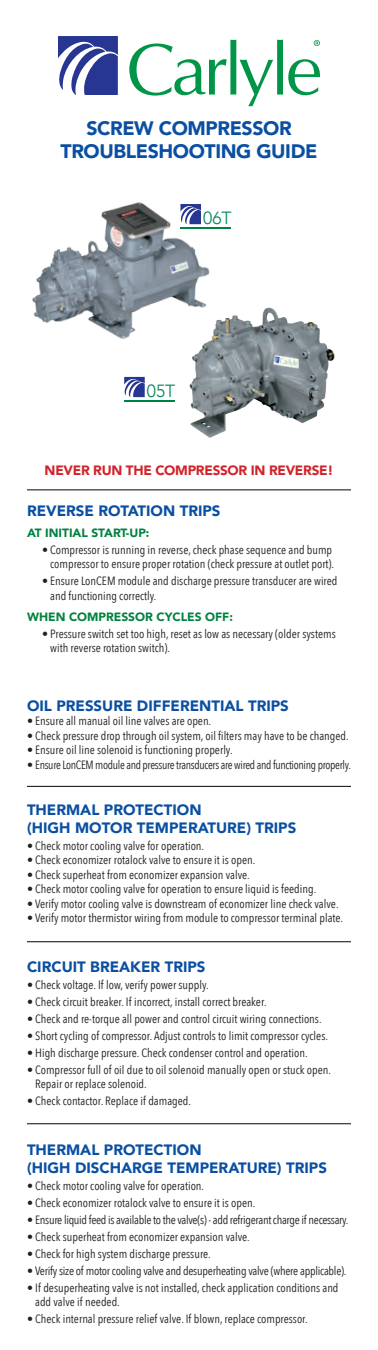
<style>
.page{position:relative;width:378px;height:1350px;background:#fff}
.page>*{position:absolute;margin:0;border:0;box-sizing:border-box;transform-origin:0 0}
.t1{font:900 19.5px/23.4px "Avenir";letter-spacing:-.02em;color:#0a4fa2;text-align:center}
.t2{font:300 17.55px "Avenir";color:#008457}
.t3{font:900 15px/18.1px "Avenir";color:#0a4fa2}
.t4{font:900 13.5px "Avenir";letter-spacing:-.02em;color:#d1232a}
.t5{font:12px/14.4px "Avenir Next Condensed";color:#231f20}
.t6{font:12px "Avenir Next Condensed";letter-spacing:-.025em;color:#231f20}
.t7{font:12px "Avenir Next Condensed";letter-spacing:-.02em;color:#231f20}
.t8{font:900 12px "Avenir";color:#008240}
</style>
<div class="page">
<svg style="left:58px;top:36px;width:60px;height:59px"></svg>
<svg style="left:129px;top:40px;width:191px;height:66px"></svg>
<hr style="left:27px;top:489px;width:324px;height:1px;background:#231f20">
<hr style="left:27px;top:941px;width:324px;height:1px;background:#231f20">
<hr style="left:27px;top:1123px;width:324px;height:1px;background:#231f20">
<hr style="left:27px;top:786px;width:324px;height:1px;background:#231f20">
<img style="left:32px;top:202px;width:178px;height:137px">
<hr style="left:180px;top:227px;width:51px;height:2px;background:#008240">
<svg style="left:180px;top:204px;width:21px;height:20px"></svg>
<img style="left:184px;top:305px;width:151px;height:133px">
<hr style="left:124px;top:400px;width:51px;height:2px;background:#008240">
<svg style="left:124px;top:377px;width:21px;height:20px"></svg>
<p class="t1" style="left:61px;top:116px;width:258px">SCREW COMPRESSOR<br>TROUBLESHOOTING GUIDE</p>
<p class="t2" style="left:203px;top:208px;width:30px">06T</p>
<p class="t2" style="left:147px;top:381px;width:30px">05T</p>
<p class="t4" style="left:45px;top:459px;width:290px">NEVER RUN THE COMPRESSOR IN REVERSE!</p>
<p class="t3" style="left:27px;top:501px;width:195px">REVERSE ROTATION TRIPS</p>
<p class="t8" style="left:27px;top:523px;width:124px">AT INITIAL START-UP:</p>
<p class="t5" style="left:42px;top:542px;width:294px;text-align:right">• Compressor is running in reverse, check phase sequence and bump compressor to ensure proper rotation (check pressure at outlet port).</p>
<p class="t5" style="left:50px;top:573px;width:289px;text-indent:-8px">• Ensure LonCEM module and discharge pressure transducer are wired and functioning correctly.</p>
<p class="t8" style="left:27px;top:606px;width:207px">WHEN COMPRESSOR CYCLES OFF:</p>
<p class="t5" style="left:50px;top:626px;width:287px;text-indent:-8px">• Pressure switch set too high, reset as low as necessary (older systems with reverse rotation switch).</p>
<p class="t3" style="left:27px;top:696px;width:263px">OIL PRESSURE DIFFERENTIAL TRIPS</p>
<p class="t5" style="left:27px;top:713px;width:186px">• Ensure all manual oil line valves are open.</p>
<p class="t5" style="left:27px;top:728px;width:323px">• Check pressure drop through oil system, oil filters may have to be changed.</p>
<p class="t5" style="left:27px;top:742px;width:207px">• Ensure oil line solenoid is functioning properly.</p>
<p class="t6" style="left:27px;top:754px;width:325px">• Ensure LonCEM module and pressure transducers are wired and functioning properly.</p>
<p class="t3" style="left:27px;top:800px;width:271px">THERMAL PROTECTION<br>(HIGH MOTOR TEMPERATURE) TRIPS</p>
<p class="t5" style="left:27px;top:838px;width:179px">• Check motor cooling valve for operation.</p>
<p class="t5" style="left:27px;top:852px;width:230px">• Check economizer rotalock valve to ensure it is open.</p>
<p class="t5" style="left:27px;top:867px;width:224px">• Check superheat from economizer expansion valve.</p>
<p class="t5" style="left:27px;top:881px;width:291px">• Check motor cooling valve for operation to ensure liquid is feeding.</p>
<p class="t5" style="left:27px;top:896px;width:313px">• Verify motor cooling valve is downstream of economizer line check valve.</p>
<p class="t5" style="left:27px;top:910px;width:318px">• Verify motor thermistor wiring from module to compressor terminal plate.</p>
<p class="t3" style="left:27px;top:957px;width:180px">CIRCUIT BREAKER TRIPS</p>
<p class="t5" style="left:27px;top:977px;width:183px">• Check voltage. If low, verify power supply.</p>
<p class="t5" style="left:27px;top:994px;width:241px">• Check circuit breaker. If incorrect, install correct breaker.</p>
<p class="t5" style="left:27px;top:1011px;width:296px">• Check and re-torque all power and control circuit wiring connections.</p>
<p class="t5" style="left:27px;top:1028px;width:303px">• Short cycling of compressor. Adjust controls to limit compressor cycles.</p>
<p class="t5" style="left:27px;top:1045px;width:282px">• High discharge pressure. Check condenser control and operation.</p>
<p class="t5" style="left:35px;top:1062px;width:297px;text-indent:-8px">• Compressor full of oil due to oil solenoid manually open or stuck open.<br>Repair or replace solenoid.</p>
<p class="t5" style="left:27px;top:1093px;width:166px">• Check contactor. Replace if damaged.</p>
<p class="t3" style="left:27px;top:1140px;width:301px">THERMAL PROTECTION<br>(HIGH DISCHARGE TEMPERATURE) TRIPS</p>
<p class="t5" style="left:27px;top:1178px;width:179px">• Check motor cooling valve for operation.</p>
<p class="t5" style="left:27px;top:1195px;width:230px">• Check economizer rotalock valve to ensure it is open.</p>
<p class="t6" style="left:27px;top:1209px;width:323px">• Ensure liquid feed is available to the valve(s) - add refrigerant charge if necessary.</p>
<p class="t5" style="left:27px;top:1229px;width:224px">• Check superheat from economizer expansion valve.</p>
<p class="t5" style="left:27px;top:1246px;width:185px">• Check for high system discharge pressure.</p>
<p class="t7" style="left:27px;top:1260px;width:321px">• Verify size of motor cooling valve and desuperheating valve (where applicable).</p>
<p class="t5" style="left:35px;top:1280px;width:305px;text-indent:-8px">• If desuperheating valve is not installed, check application conditions and add valve if needed.</p>
<p class="t5" style="left:27px;top:1311px;width:282px">• Check internal pressure relief valve. If blown, replace compressor.</p>
</div>
